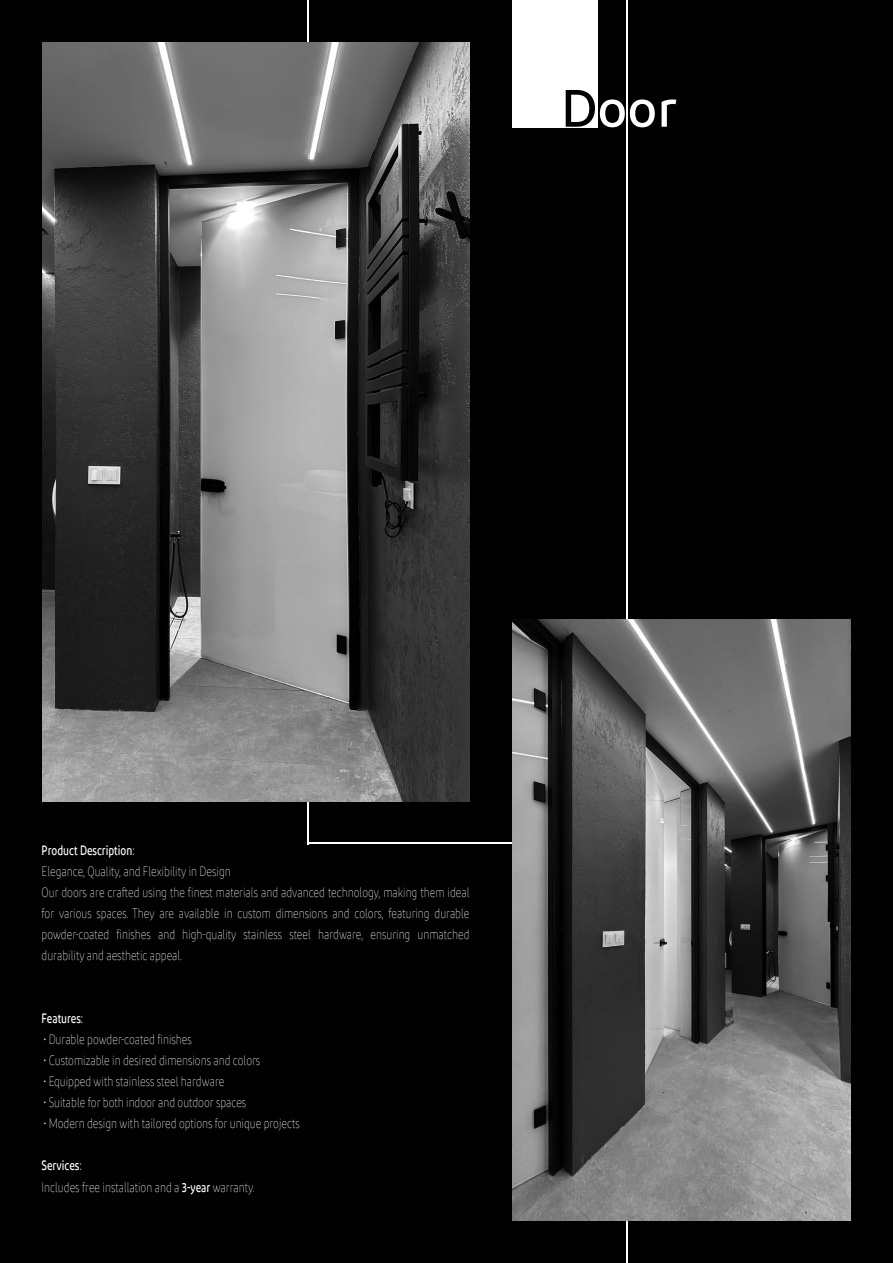
<style>
.page{position:relative;width:893px;height:1263px;background:#000}
.page>*{position:absolute;margin:0;border:0;box-sizing:border-box;transform-origin:0 0}
.t1{font:500 52.5px "Diodrum Arabic";color:#fff}
.t2{font:200 13.5px/21px "Diodrum Arabic";color:#fff;scale:.76 1}
.t3{font:500 13.5px "Diodrum Arabic";color:#fff;scale:.76 1}
.s1{color:#000}
.s2{font-weight:500}
</style>
<div class="page">
<div style="left:512px;top:0;width:85px;height:128px;background:#fff"></div>
<hr style="left:308px;top:0;width:1px;height:844px;background:#fff">
<hr style="left:308px;top:842px;width:382px;height:2px;background:#fff">
<img style="left:43px;top:43px;width:426px;height:759px">
<hr style="left:626px;top:0;width:2px;height:1263px;background:#fff">
<img style="left:512px;top:619px;width:338px;height:601px">
<h1 class="t1" style="left:561px;top:78px;width:117px"><span class="s1">D</span>oor</h1>
<p class="t3" style="left:42px;top:842px;width:124px">Product Description:</p>
<p class="t2" style="left:42px;top:861px;width:565px">Elegance, Quality, and Flexibility in Design<br>Our doors are crafted using the finest materials and advanced technology, making them ideal for various spaces. They are available in custom dimensions and colors, featuring durable powder-coated finishes and high-quality stainless steel hardware, ensuring unmatched durability and aesthetic appeal.</p>
<p class="t3" style="left:42px;top:1011px;width:56px">Features:</p>
<p class="t2" style="left:44px;top:1029px;width:196px">• Durable powder-coated finishes</p>
<p class="t2" style="left:44px;top:1050px;width:286px">• Customizable in desired dimensions and colors</p>
<p class="t2" style="left:44px;top:1071px;width:239px">• Equipped with stainless steel hardware</p>
<p class="t2" style="left:44px;top:1092px;width:268px">• Suitable for both indoor and outdoor spaces</p>
<p class="t2" style="left:44px;top:1113px;width:338px">• Modern design with tailored options for unique projects</p>
<p class="t2" style="left:42px;top:1155px;width:282px"><span class="s2">Services:<br></span>Includes free installation and a <span class="s2">3-year</span> warranty.</p>
</div>
